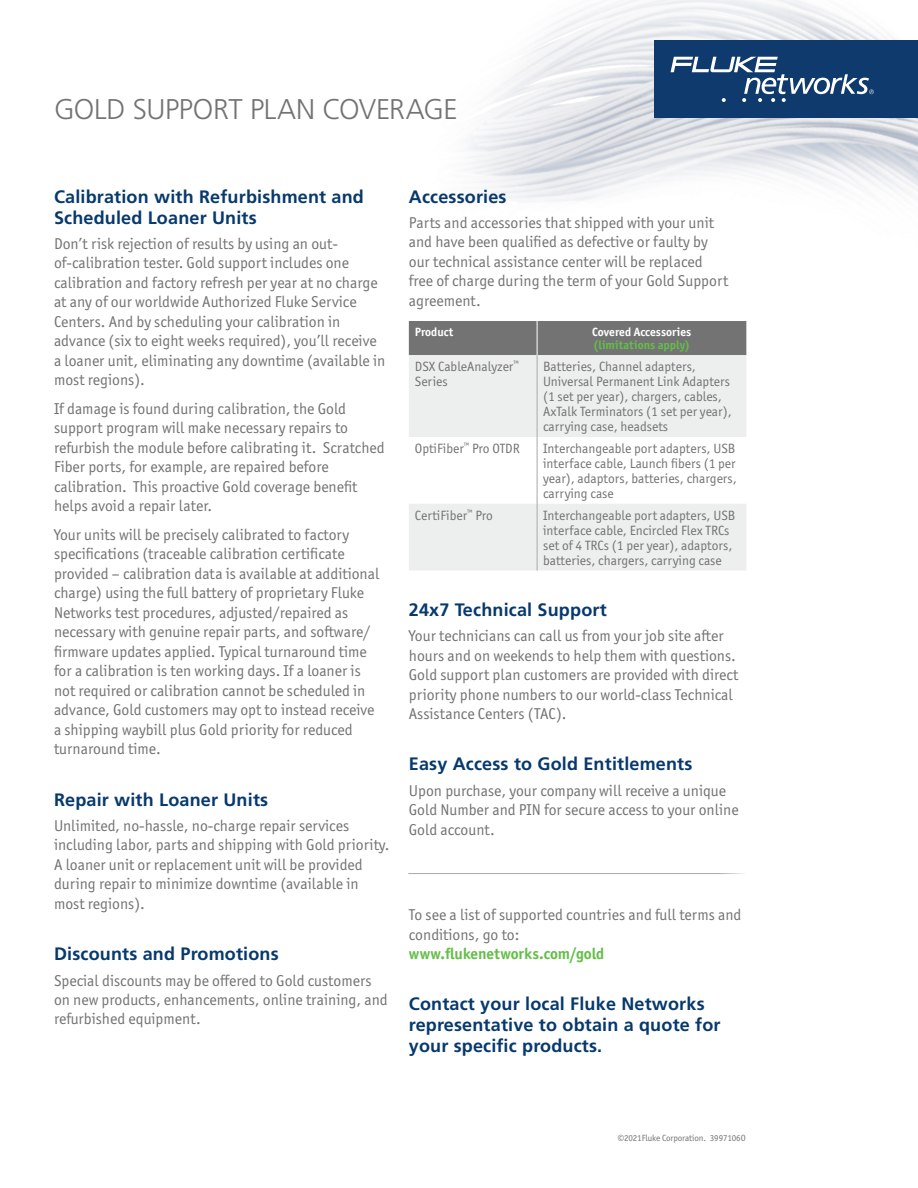
<style>
.page{position:relative;width:918px;height:1188px;background:#fff}
.page>*{position:absolute;margin:0;border:0;box-sizing:border-box;transform-origin:0 0}
.t1{font:300 28.5px "Frutiger LT Std";letter-spacing:-.015em;color:#737373}
.t2{font:700 18px/21px "Frutiger LT Std";letter-spacing:.01em;color:#07396d}
.t3{font:15.75px/19.5px "Officina Sans ITC Pro";color:#737373}
.t4{font:700 15.75px "Officina Sans ITC Pro";color:#64be49}
.t5{font:13.5px/15px "Officina Sans ITC Pro";color:#737373}
.t6{font:700 12px "Officina Sans ITC Pro";color:#fff}
.t7{font:700 12px "Officina Sans ITC Std";letter-spacing:.005em;color:#64be49}
.t8{font:9px "Officina Sans ITC Std";letter-spacing:-.01em;color:#737373}
</style>
<div class="page">
<img style="left:466px;top:0;width:452px;height:202px">
<div style="left:655px;top:40px;width:263px;height:78px;background:#0f3a6e"></div>
<svg style="left:671px;top:57px;width:203px;height:45px"></svg>
<svg style="left:409px;top:321px;width:337px;height:116px;background:#c9c9c9"></svg>
<div style="left:409px;top:504px;width:337px;height:67px;background:#edeeee"></div>
<hr style="left:537px;top:355px;width:1px;height:82px;background:#a7a9ac">
<hr style="left:537px;top:437px;width:1px;height:67px;background:#a7a9ac">
<hr style="left:537px;top:504px;width:1px;height:67px;background:#a7a9ac">
<hr style="left:537px;top:321px;width:1px;height:34px;background:#fff">
<hr style="left:408px;top:873px;width:338px;height:1px;background:#a7a9ac">
<h1 class="t1" style="left:54px;top:93px;width:405px">GOLD SUPPORT PLAN COVERAGE</h1>
<p class="t2" style="left:54px;top:186px;width:311px">Calibration with Refurbishment and<br>Scheduled Loaner Units</p>
<p class="t3" style="left:54px;top:234px;width:333px">Don’t risk rejection of results by using an out&shy;of-calibration tester. Gold support includes one calibration and factory refresh per year at no charge at any of our worldwide Authorized Fluke Service Centers. And by scheduling your calibration in advance (six to eight weeks required), you’ll receive a loaner unit, eliminating any downtime (available in most regions).</p>
<p class="t3" style="left:54px;top:399px;width:332px">If damage is found during calibration, the Gold support program will make necessary repairs to refurbish the module before calibrating it. Scratched Fiber ports, for example, are repaired before calibration. This proactive Gold coverage benefit helps avoid a repair later.</p>
<p class="t3" style="left:54px;top:525px;width:327px">Your units will be precisely calibrated to factory specifications (traceable calibration certificate provided – calibration data is available at additional charge) using the full battery of proprietary Fluke Networks test procedures, adjusted/repaired as necessary with genuine repair parts, and software/ firmware updates applied. Typical turnaround time for a calibration is ten working days. If a loaner is not required or calibration cannot be scheduled in advance, Gold customers may opt to instead receive a shipping waybill plus Gold priority for reduced turnaround time.</p>
<p class="t2" style="left:54px;top:789px;width:216px">Repair with Loaner Units</p>
<p class="t3" style="left:54px;top:816px;width:337px">Unlimited, no-hassle, no-charge repair services including labor, parts and shipping with Gold priority.<br>A loaner unit or replacement unit will be provided during repair to minimize downtime (available in most regions).</p>
<p class="t2" style="left:54px;top:943px;width:226px">Discounts and Promotions</p>
<p class="t3" style="left:54px;top:970px;width:335px">Special discounts may be offered to Gold customers on new products, enhancements, online training, and refurbished equipment.</p>
<p class="t2" style="left:409px;top:186px;width:99px">Accessories</p>
<p class="t3" style="left:409px;top:213px;width:321px">Parts and accessories that shipped with your unit and have been qualified as defective or faulty by our technical assistance center will be replaced free of charge during the term of your Gold Support agreement.</p>
<p class="t6" style="left:415px;top:324px;width:40px">Product</p>
<p class="t6" style="left:592px;top:324px;width:101px">Covered Accessories</p>
<p class="t7" style="left:593px;top:338px;width:98px">(limitations apply)</p>
<p class="t5" style="left:415px;top:359px;width:105px">DSX CableAnalyzer<sup>™<br></sup>Series</p>
<p class="t5" style="left:543px;top:359px;width:190px">Batteries, Channel adapters,<br>Universal Permanent Link Adapters (1 set per year), chargers, cables,<br>AxTalk Terminators (1 set per year), carrying case, headsets</p>
<p class="t5" style="left:415px;top:441px;width:106px">OptiFiber<sup>™</sup> Pro OTDR</p>
<p class="t5" style="left:543px;top:441px;width:195px;text-align:justify">Interchangeable port adapters, USB interface cable, Launch fibers (1 per year), adaptors, batteries, chargers, carrying case</p>
<p class="t5" style="left:415px;top:507px;width:80px">CertiFiber<sup>™</sup> Pro</p>
<p class="t5" style="left:543px;top:507px;width:194px">Interchangeable port adapters, USB interface cable, Encircled Flex TRCs set of 4 TRCs (1 per year), adaptors, batteries, chargers, carrying case</p>
<p class="t2" style="left:409px;top:599px;width:199px">24x7 Technical Support</p>
<p class="t3" style="left:409px;top:626px;width:331px">Your technicians can call us from your job site after hours and on weekends to help them with questions.<br>Gold support plan customers are provided with direct priority phone numbers to our world-class Technical Assistance Centers (TAC).</p>
<p class="t2" style="left:409px;top:753px;width:285px">Easy Access to Gold Entitlements</p>
<p class="t3" style="left:409px;top:780px;width:331px">Upon purchase, your company will receive a unique<br>Gold Number and PIN for secure access to your online<br>Gold account.</p>
<p class="t3" style="left:409px;top:905px;width:334px">To see a list of supported countries and full terms and conditions, go to:</p>
<p class="t4" style="left:409px;top:944px;width:197px">www.flukenetworks.com/gold</p>
<p class="t2" style="left:409px;top:993px;width:313px">Contact your local Fluke Networks representative to obtain a quote for your specific products.</p>
<p class="t8" style="left:618px;top:1133px;width:129px">©2021Fluke Corporation. 3997106O</p>
</div>
